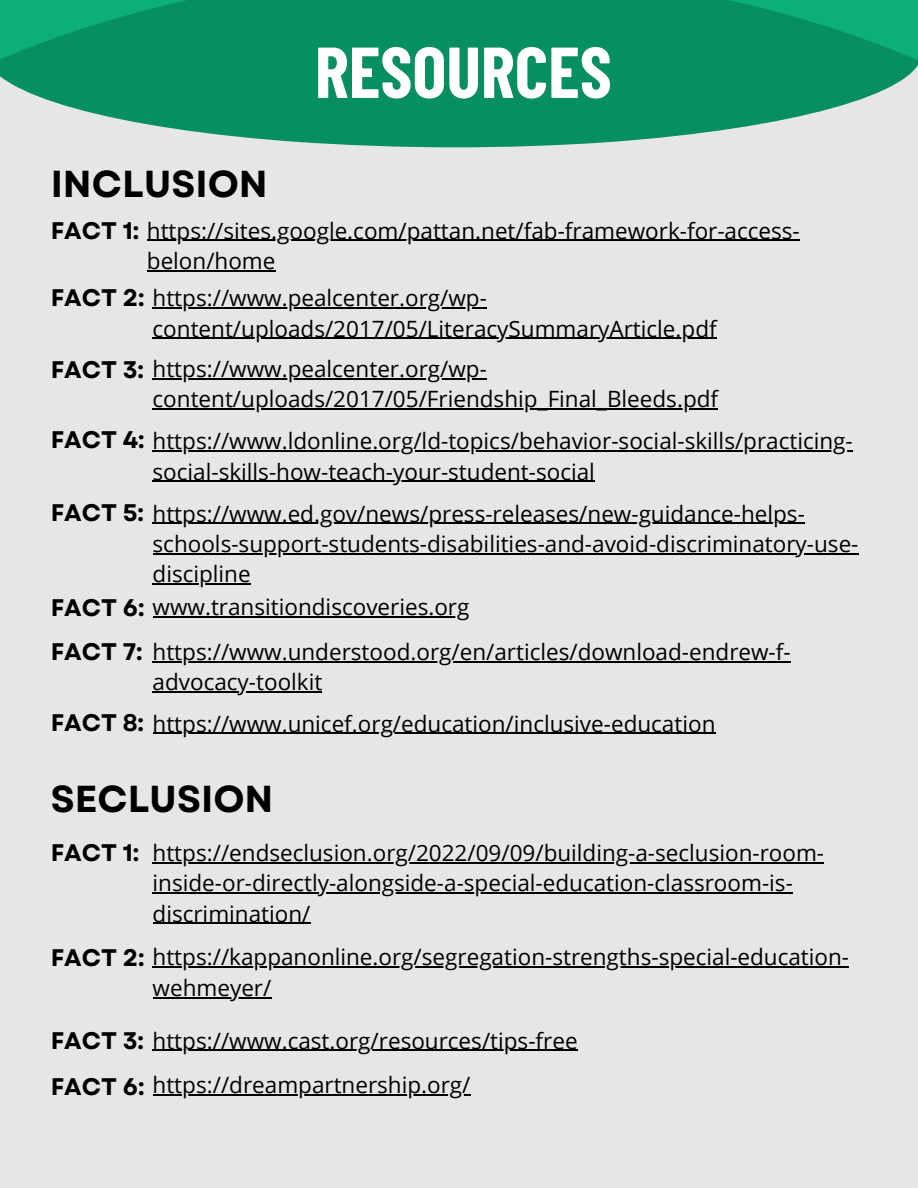
<style>
.page{position:relative;width:918px;height:1188px;background:#e6e6e6}
.page>*{position:absolute;margin:0;border:0;box-sizing:border-box;transform-origin:0 0}
.t1{font:700 72px "Barlow Condensed";color:#fff}
.t2{font:700 37.5px "Garet";color:#000}
.t3{font:700 24px "Garet";color:#000}
.t4{font:22.5px/30.3px "Open Sans";color:#000}
.s1{font-family:"Garet";font-weight:700;font-size:24px}
</style>
<div class="page">
<svg style="left:0;top:64px;width:918px;height:83px;fill:#068f62"></svg>
<svg style="left:0;top:0;width:918px;height:64px;background:#079466"></svg>
<hr style="left:147px;top:240px;width:653px;height:1px;background:#000">
<hr style="left:147px;top:270px;width:129px;height:1px;background:#000">
<hr style="left:153px;top:307px;width:334px;height:1px;background:#000">
<hr style="left:153px;top:338px;width:564px;height:1px;background:#000">
<hr style="left:153px;top:378px;width:334px;height:1px;background:#000">
<hr style="left:153px;top:409px;width:565px;height:1px;background:#000">
<hr style="left:153px;top:450px;width:700px;height:2px;background:#000">
<hr style="left:153px;top:481px;width:442px;height:1px;background:#000">
<hr style="left:153px;top:523px;width:652px;height:1px;background:#000">
<hr style="left:153px;top:553px;width:706px;height:1px;background:#000">
<hr style="left:153px;top:584px;width:98px;height:1px;background:#000">
<hr style="left:153px;top:616px;width:316px;height:2px;background:#000">
<hr style="left:153px;top:661px;width:638px;height:1px;background:#000">
<hr style="left:153px;top:691px;width:169px;height:1px;background:#000">
<hr style="left:153px;top:733px;width:563px;height:1px;background:#000">
<hr style="left:153px;top:862px;width:671px;height:1px;background:#000">
<hr style="left:153px;top:892px;width:640px;height:1px;background:#000">
<hr style="left:153px;top:923px;width:158px;height:1px;background:#000">
<hr style="left:153px;top:967px;width:696px;height:1px;background:#000">
<hr style="left:153px;top:997px;width:118px;height:1px;background:#000">
<hr style="left:153px;top:1050px;width:425px;height:1px;background:#000">
<hr style="left:153px;top:1094px;width:318px;height:1px;background:#000">
<p class="t1" style="left:315px;top:26px;width:298px">RESOURCES</p>
<p class="t2" style="left:51px;top:157px;width:219px">INCLUSION</p>
<p class="t4" style="left:51px;top:215px;width:751px"><span class="s1">FACT 1:</span> https://sites.google.com/pattan.net/fab-framework-for-access-</p>
<p class="t4" style="left:147px;top:245px;width:130px">belon/home</p>
<p class="t4" style="left:51px;top:282px;width:438px"><span class="s1">FACT 2:</span> https://www.pealcenter.org/wp-</p>
<p class="t4" style="left:153px;top:313px;width:566px">content/uploads/2017/05/LiteracySummaryArticle.pdf</p>
<p class="t4" style="left:51px;top:353px;width:438px"><span class="s1">FACT 3:</span> https://www.pealcenter.org/wp-</p>
<p class="t4" style="left:153px;top:384px;width:567px">content/uploads/2017/05/Friendship_Final_Bleeds.pdf</p>
<p class="t4" style="left:153px;top:425px;width:702px;text-indent:-102px"><span class="s1">FACT 4:</span> https://www.ldonline.org/ld-topics/behavior-social-skills/practicing&shy;social-skills-how-teach-your-student-social</p>
<p class="t4" style="left:51px;top:498px;width:756px"><span class="s1">FACT 5:</span> https://www.ed.gov/news/press-releases/new-guidance-helps-</p>
<p class="t4" style="left:153px;top:528px;width:707px">schools-support-students-disabilities-and-avoid-discriminatory-use&shy;discipline</p>
<p class="t4" style="left:51px;top:591px;width:420px"><span class="s1">FACT 6:</span> www.transitiondiscoveries.org</p>
<p class="t4" style="left:51px;top:636px;width:741px"><span class="s1">FACT 7:</span> https://www.understood.org/en/articles/download-endrew-f-</p>
<p class="t4" style="left:153px;top:666px;width:171px">advocacy-toolkit</p>
<p class="t4" style="left:51px;top:708px;width:666px"><span class="s1">FACT 8:</span> https://www.unicef.org/education/inclusive-education</p>
<p class="t2" style="left:51px;top:772px;width:224px">SECLUSION</p>
<p class="t3" style="left:51px;top:835px;width:90px">FACT 1:</p>
<p class="t4" style="left:153px;top:837px;width:673px">https://endseclusion.org/2022/09/09/building-a-seclusion-room&shy;inside-or-directly-alongside-a-special-education-classroom-is&shy;discrimination/</p>
<p class="t4" style="left:51px;top:942px;width:800px"><span class="s1">FACT 2:</span> https://kappanonline.org/segregation-strengths-special-education-</p>
<p class="t4" style="left:153px;top:972px;width:120px">wehmeyer/</p>
<p class="t4" style="left:51px;top:1025px;width:528px"><span class="s1">FACT 3:</span> https://www.cast.org/resources/tips-free</p>
<p class="t3" style="left:51px;top:1070px;width:95px">FACT 6:</p>
<p class="t4" style="left:153px;top:1069px;width:319px">https://dreampartnership.org/</p>
</div>
